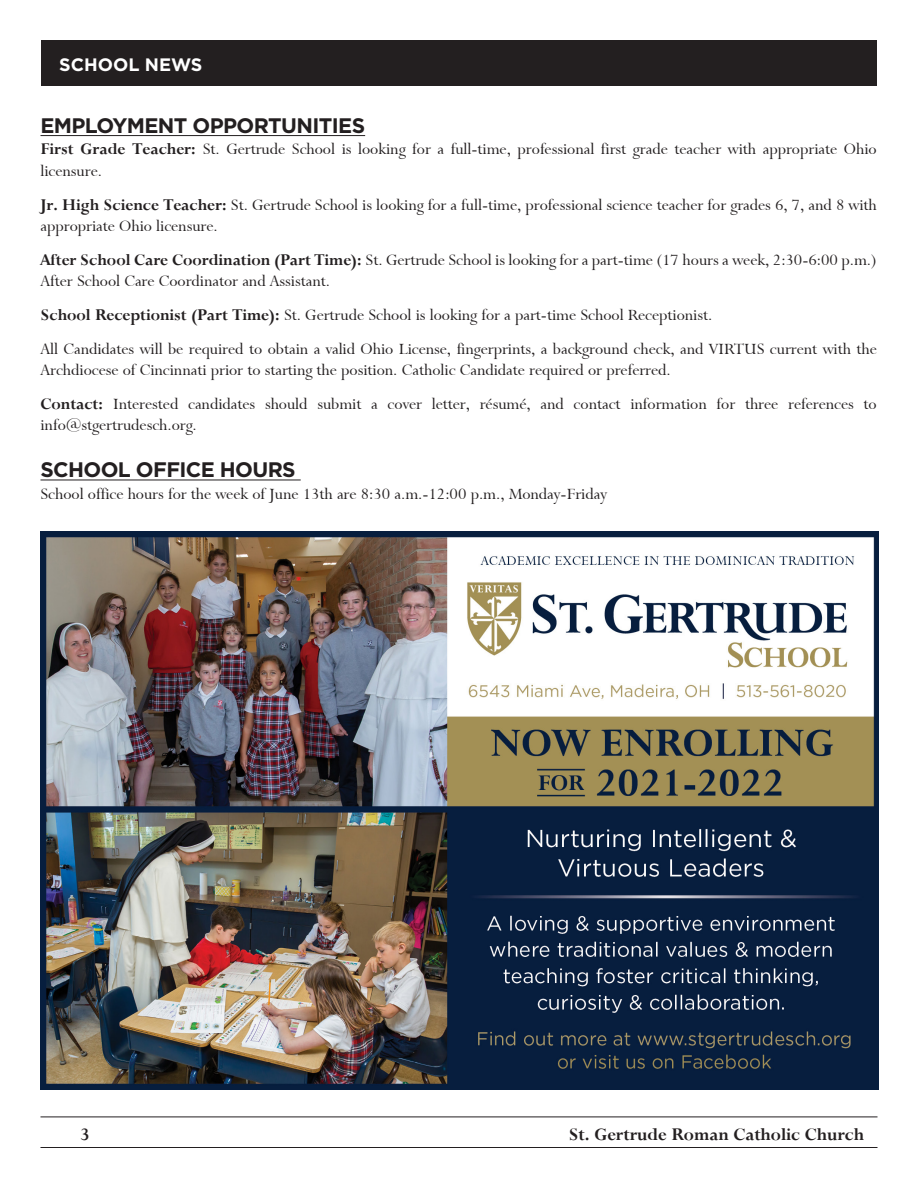
<style>
.page{position:relative;width:918px;height:1188px;background:#fff}
.page>*{position:absolute;margin:0;border:0;box-sizing:border-box;transform-origin:0 0}
.t1{font:700 21px "Gotham";letter-spacing:-.03em;color:#231f20}
.t2{font:19.5px "Bronte Bold SWFTE";color:#231f20}
.t3{font:18px/21.6px "Bronte Regular SWFTE";color:#231f20}
.t4{font:700 18px "Gotham";color:#fff}
.s1{font-family:"Bronte Bold SWFTE"}
</style>
<div class="page">
<hr style="left:40px;top:1147px;width:838px;height:1px;background:#231f20">
<hr style="left:40px;top:1117px;width:838px;height:1px;background:#231f20">
<div style="left:41px;top:40px;width:836px;height:46px;background:#231f20"></div>
<hr style="left:40px;top:135px;width:325px;height:1px;background:#231f20">
<hr style="left:40px;top:480px;width:261px;height:1px;background:#231f20">
<img style="left:40px;top:531px;width:838px;height:559px">
<p class="t4" style="left:59px;top:55px;width:145px">SCHOOL NEWS</p>
<p class="t1" style="left:40px;top:113px;width:326px">EMPLOYMENT OPPORTUNITIES</p>
<p class="t3" style="left:40px;top:139px;width:838px"><span class="s1">First Grade Teacher:</span> St. Gertrude School is looking for a full-time, professional first grade teacher with appropriate Ohio licensure.</p>
<p class="t3" style="left:40px;top:194px;width:838px"><span class="s1">Jr. High Science Teacher:</span> St. Gertrude School is looking for a full-time, professional science teacher for grades 6, 7, and 8 with appropriate Ohio licensure.</p>
<p class="t3" style="left:40px;top:249px;width:838px"><span class="s1">After School Care Coordination (Part Time):</span> St. Gertrude School is looking for a part-time (17 hours a week, 2:30-6:00 p.m.)<br>After School Care Coordinator and Assistant.</p>
<p class="t3" style="left:40px;top:304px;width:673px"><span class="s1">School Receptionist (Part Time):</span> St. Gertrude School is looking for a part-time School Receptionist.</p>
<p class="t3" style="left:40px;top:338px;width:838px">All Candidates will be required to obtain a valid Ohio License, fingerprints, a background check, and VIRTUS current with the<br>Archdiocese of Cincinnati prior to starting the position. Catholic Candidate required or preferred.</p>
<p class="t3" style="left:40px;top:393px;width:838px"><span class="s1">Contact:</span> Interested candidates should submit a cover letter, résumé, and contact information for three references to info@stgertrudesch.org.</p>
<p class="t1" style="left:40px;top:458px;width:257px">SCHOOL OFFICE HOURS</p>
<p class="t3" style="left:40px;top:483px;width:568px">School office hours for the week of June 13th are 8:30 a.m.-12:00 p.m., Monday-Friday</p>
<p class="t2" style="left:80px;top:1123px;width:11px">3</p>
<p class="t2" style="left:569px;top:1123px;width:297px">St. Gertrude Roman Catholic Church</p>
</div>
